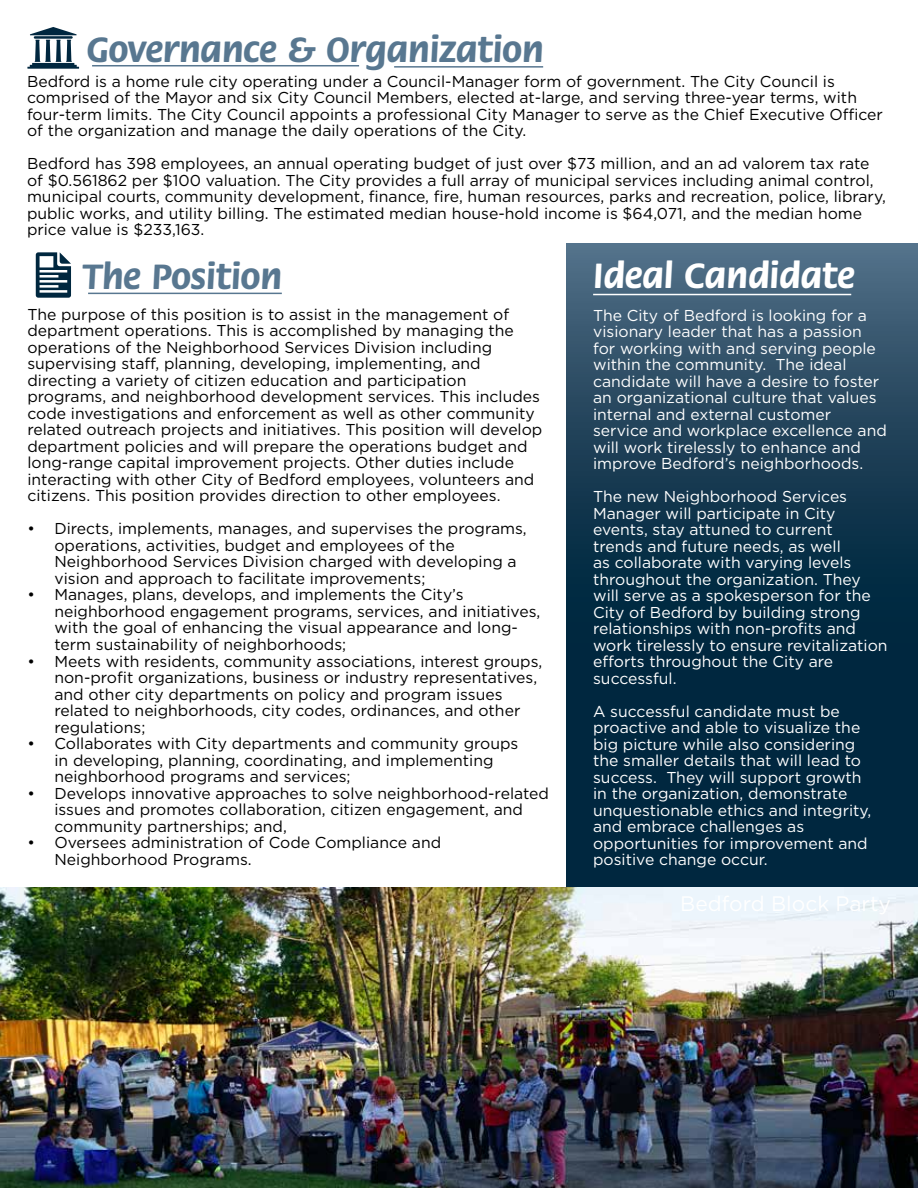
<style>
.page{position:relative;width:918px;height:1188px;background:#fff}
.page>*{position:absolute;margin:0;border:0;box-sizing:border-box;transform-origin:0 0}
.t1{font:700 37.5px "Flora Std";color:#587790}
.t2{font:700 37.5px "Flora Std";color:#fff}
.t3{font:15.75px/16.5px "Gotham";color:#000}
.t4{font:15.75px/16.5px "Gotham";color:#fff}
</style>
<div class="page">
<svg style="left:567px;top:243px;width:351px;height:644px;background:#153951"></svg>
<hr style="left:593px;top:294px;width:258px;height:1px;background:#fff">
<hr style="left:92px;top:65px;width:267px;height:1px;background:#587790">
<hr style="left:394px;top:66px;width:149px;height:2px;background:#587790">
<hr style="left:88px;top:293px;width:194px;height:1px;background:#587790">
<svg style="left:27px;top:27px;width:52px;height:42px"></svg>
<svg style="left:36px;top:252px;width:35px;height:46px"></svg>
<img style="left:0;top:888px;width:918px;height:300px">
<h1 class="t1" style="left:87px;top:29px;width:459px">Governance &amp; Organization</h1>
<p class="t3" style="left:27px;top:73px;width:858px">Bedford is a home rule city operating under a Council-Manager form of government. The City Council is comprised of the Mayor and six City Council Members, elected at-large, and serving three-year terms, with four-term limits. The City Council appoints a professional City Manager to serve as the Chief Executive Officer of the organization and manage the daily operations of the City.</p>
<p class="t3" style="left:27px;top:155px;width:860px">Bedford has 398 employees, an annual operating budget of just over $73 million, and an ad valorem tax rate of $0.561862 per $100 valuation. The City provides a full array of municipal services including animal control, municipal courts, community development, finance, fire, human resources, parks and recreation, police, library, public works, and utility billing. The estimated median house-hold income is $64,071, and the median home price value is $233,163.</p>
<h1 class="t1" style="left:83px;top:257px;width:201px">The Position</h1>
<p class="t3" style="left:27px;top:306px;width:516px">The purpose of this position is to assist in the management of department operations. This is accomplished by managing the operations of the Neighborhood Services Division including supervising staff, planning, developing, implementing, and directing a variety of citizen education and participation programs, and neighborhood development services. This includes code investigations and enforcement as well as other community related outreach projects and initiatives. This position will develop department policies and will prepare the operations budget and long-range capital improvement projects. Other duties include interacting with other City of Bedford employees, volunteers and citizens. This position provides direction to other employees.</p>
<p class="t3" style="left:54px;top:520px;width:474px;text-indent:-27px">• Directs, implements, manages, and supervises the programs, operations, activities, budget and employees of the Neighborhood Services Division charged with developing a vision and approach to facilitate improvements;</p>
<p class="t3" style="left:54px;top:586px;width:487px;text-indent:-27px">• Manages, plans, develops, and implements the City’s neighborhood engagement programs, services, and initiatives, with the goal of enhancing the visual appearance and long&shy;term sustainability of neighborhoods;</p>
<p class="t3" style="left:54px;top:652px;width:489px;text-indent:-27px">• Meets with residents, community associations, interest groups, non-profit organizations, business or industry representatives, and other city departments on policy and program issues related to neighborhoods, city codes, ordinances, and other regulations;</p>
<p class="t3" style="left:54px;top:735px;width:465px;text-indent:-27px">• Collaborates with City departments and community groups in developing, planning, coordinating, and implementing neighborhood programs and services;</p>
<p class="t3" style="left:54px;top:784px;width:496px;text-indent:-27px">• Develops innovative approaches to solve neighborhood-related issues and promotes collaboration, citizen engagement, and community partnerships; and,</p>
<p class="t3" style="left:54px;top:834px;width:388px;text-indent:-27px">• Oversees administration of Code Compliance and<br>Neighborhood Programs.</p>
<h1 class="t2" style="left:593px;top:256px;width:263px">Ideal Candidate</h1>
<p class="t4" style="left:593px;top:306px;width:295px">The City of Bedford is looking for a visionary leader that has a passion for working with and serving people within the community. The ideal candidate will have a desire to foster an organizational culture that values internal and external customer service and workplace excellence and will work tirelessly to enhance and improve Bedford’s neighborhoods.</p>
<p class="t4" style="left:593px;top:488px;width:296px">The new Neighborhood Services<br>Manager will participate in City events, stay attuned to current<br>trends and future needs, as well<br>as collaborate with varying levels throughout the organization. They will serve as a spokesperson for the<br>City of Bedford by building strong relationships with non-profits and work tirelessly to ensure revitalization efforts throughout the City are successful.</p>
<p class="t4" style="left:593px;top:703px;width:280px">A successful candidate must be proactive and able to visualize the big picture while also considering the smaller details that will lead to success. They will support growth in the organization, demonstrate unquestionable ethics and integrity, and embrace challenges as opportunities for improvement and positive change occur.</p>
</div>
